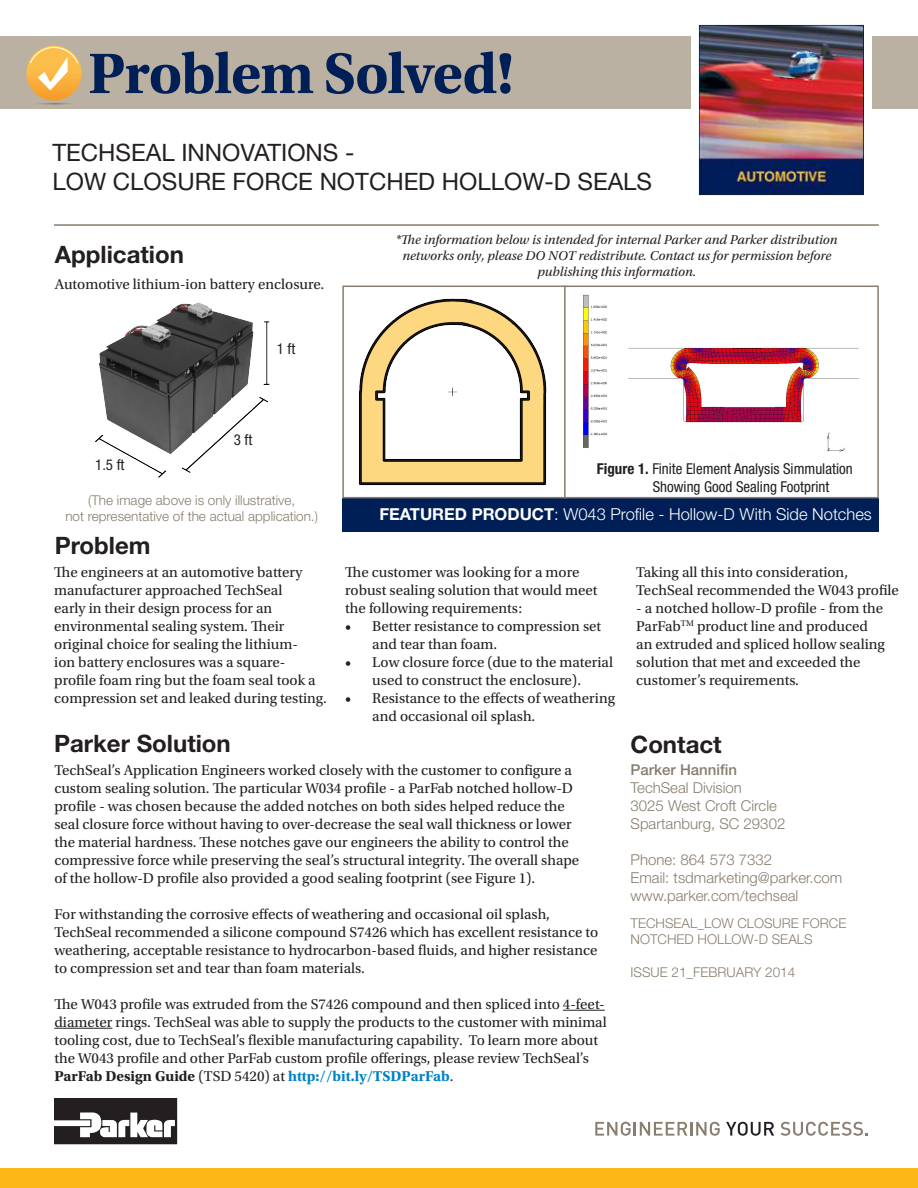
<style>
.page{position:relative;width:918px;height:1188px;background:#fff}
.page>*{position:absolute;margin:0;border:0;box-sizing:border-box;transform-origin:0 0}
.t1{font:700 60px "Utopia Std";letter-spacing:-.02em;color:#001f56}
.t2{font:24px "Helvetica Neue LT Std";color:#231f20}
.t3{font:700 24px "Helvetica Neue LT Std";color:#231f20}
.t4{font:300 16.5px "Helvetica Neue LT Std";color:#fff}
.BT{font:15px/18px "Utopia Std";color:#231f20}
.t5{font:300 15px/18px "Helvetica Neue LT Std";color:#887d6e}
.BT-2{font:condensed 15px/18px "Helvetica Neue LT Std";color:#231f20}
.t6{font:500 15px "Helvetica Neue LT Std";color:#887d6e}
.BT-3{font:italic 13.5px/16.2px "Utopia Std";color:#231f20;text-align:center}
.t7{font:300 13.5px/16.2px "Helvetica Neue LT Std";color:#887d6e}
.s1{font-weight:700}
.s2{font-weight:700;color:#0082c5}
</style>
<div class="page">
<div style="left:0;top:36px;width:690px;height:73px;background:#bbb1a3"></div>
<div style="left:873px;top:36px;width:45px;height:73px;background:#bbb1a3"></div>
<div style="left:342px;top:498px;width:537px;height:34px;background:#001f56"></div>
<hr style="left:563px;top:1010px;width:42px;height:1px;background:#231f20">
<hr style="left:54px;top:1028px;width:58px;height:1px;background:#231f20">
<div style="left:0;top:1168px;width:918px;height:20px;background:#fcb814"></div>
<svg style="left:54px;top:1098px;width:123px;height:46px"></svg>
<svg style="left:595px;top:1122px;width:125px;height:14px"></svg>
<svg style="left:726px;top:1122px;width:48px;height:14px"></svg>
<svg style="left:781px;top:1122px;width:87px;height:14px"></svg>
<img style="left:699px;top:25px;width:165px;height:171px">
<hr style="left:54px;top:224px;width:825px;height:2px;background:#887d6e">
<img style="left:359px;top:298px;width:188px;height:188px">
<div style="left:342px;top:286px;width:537px;height:212px;border:2px solid #887d6e"></div>
<img style="left:95px;top:302px;width:175px;height:176px">
<img style="left:582px;top:294px;width:277px;height:158px">
<hr style="left:564px;top:286px;width:2px;height:212px;background:#887d6e">
<svg style="left:26px;top:46px;width:56px;height:55px"></svg>
<svg style="left:30px;top:47px;width:48px;height:43px"></svg>
<svg style="left:39px;top:103px;width:31px;height:2px"></svg>
<p class="t1" style="left:88px;top:39px;width:428px">Problem Solved!</p>
<p class="t2" style="left:52px;top:138px;width:304px">TECHSEAL INNOVATIONS -</p>
<p class="t2" style="left:52px;top:167px;width:601px">LOW CLOSURE FORCE NOTCHED HOLLOW-D SEALS</p>
<p class="t3" style="left:55px;top:240px;width:131px">Application</p>
<p class="BT" style="left:55px;top:275px;width:271px">Automotive lithium-ion battery enclosure.</p>
<p class="BT-2" style="left:277px;top:340px;width:20px">1 ft</p>
<p class="BT-2" style="left:234px;top:430px;width:20px">3 ft</p>
<p class="BT-3" style="left:396px;top:231px;width:443px">*The information below is intended for internal Parker and Parker distribution networks only, please DO NOT redistribute. Contact us for permission before publishing this information.</p>
<p class="BT-2" style="left:95px;top:456px;width:31px">1.5 ft</p>
<p class="BT-2" style="left:653px;top:459px;width:202px;text-indent:-56px"><span class="s1">Figure 1.</span> Finite Element Analysis Simmulation<br>Showing Good Sealing Footprint</p>
<p class="t7" style="left:88px;top:492px;width:209px">(The image above is only illustrative,</p>
<p class="t7" style="left:65px;top:508px;width:254px">not representative of the actual application.)</p>
<p class="t4" style="left:379px;top:504px;width:494px"><span class="s1">FEATURED PRODUCT</span>: W043 Profile - Hollow-D With Side Notches</p>
<p class="t3" style="left:55px;top:531px;width:97px">Problem</p>
<p class="BT" style="left:54px;top:564px;width:274px">The engineers at an automotive battery manufacturer approached TechSeal<br>early in their design process for an environmental sealing system. Their original choice for sealing the lithium-<br>ion battery enclosures was a square&shy;profile foam ring but the foam seal took a compression set and leaked during testing.</p>
<p class="BT" style="left:345px;top:564px;width:254px">The customer was looking for a more robust sealing solution that would meet the following requirements:</p>
<p class="BT" style="left:372px;top:618px;width:230px;text-indent:-27px">• Better resistance to compression set and tear than foam.</p>
<p class="BT" style="left:345px;top:654px;width:269px;text-align:center">• Low closure force (due to the material used to construct the enclosure).</p>
<p class="BT" style="left:372px;top:690px;width:244px;text-indent:-27px">• Resistance to the effects of weathering and occasional oil splash.</p>
<p class="t3" style="left:54px;top:728px;width:178px">Parker Solution</p>
<p class="BT" style="left:54px;top:761px;width:526px">TechSeal’s Application Engineers worked closely with the customer to configure a custom sealing solution. The particular W034 profile - a ParFab notched hollow-D profile - was chosen because the added notches on both sides helped reduce the seal closure force without having to over-decrease the seal wall thickness or lower the material hardness. These notches gave our engineers the ability to control the compressive force while preserving the seal’s structural integrity. The overall shape of the hollow-D profile also provided a good sealing footprint (see Figure 1).</p>
<p class="BT" style="left:54px;top:905px;width:545px">For withstanding the corrosive effects of weathering and occasional oil splash, TechSeal recommended a silicone compound S7426 which has excellent resistance to weathering, acceptable resistance to hydrocarbon-based fluids, and higher resistance to compression set and tear than foam materials.</p>
<p class="BT" style="left:54px;top:995px;width:554px">The W043 profile was extruded from the S7426 compound and then spliced into 4-feet&shy;diameter rings. TechSeal was able to supply the products to the customer with minimal tooling cost, due to TechSeal’s flexible manufacturing capability. To learn more about the W043 profile and other ParFab custom profile offerings, please review TechSeal’s <span class="s1">ParFab Design Guide</span> (TSD 5420) at <span class="s2">http://bit.ly/TSDParFab</span>.</p>
<p class="BT" style="left:636px;top:564px;width:264px">Taking all this into consideration,<br>TechSeal recommended the W043 profile</p>
<p class="BT" style="left:636px;top:600px;width:250px">- a notched hollow-D profile - from the ParFab<sup>TM</sup> product line and produced an extruded and spliced hollow sealing solution that met and exceeded the customer’s requirements.</p>
<p class="t3" style="left:631px;top:729px;width:93px">Contact</p>
<p class="t6" style="left:631px;top:760px;width:108px">Parker Hannifin</p>
<p class="t5" style="left:631px;top:778px;width:113px">TechSeal Division</p>
<p class="t5" style="left:631px;top:796px;width:148px">3025 West Croft Circle</p>
<p class="t5" style="left:631px;top:814px;width:156px">Spartanburg, SC 29302</p>
<p class="t5" style="left:631px;top:850px;width:213px">Phone: 864 573 7332<br>Email: tsdmarketing@parker.com</p>
<p class="t5" style="left:631px;top:886px;width:169px">www.parker.com/techseal</p>
<p class="t7" style="left:631px;top:915px;width:217px">TECHSEAL_LOW CLOSURE FORCE<br>NOTCHED HOLLOW-D SEALS</p>
<p class="t7" style="left:631px;top:963px;width:166px">ISSUE 21_FEBRUARY 2014</p>
</div>
